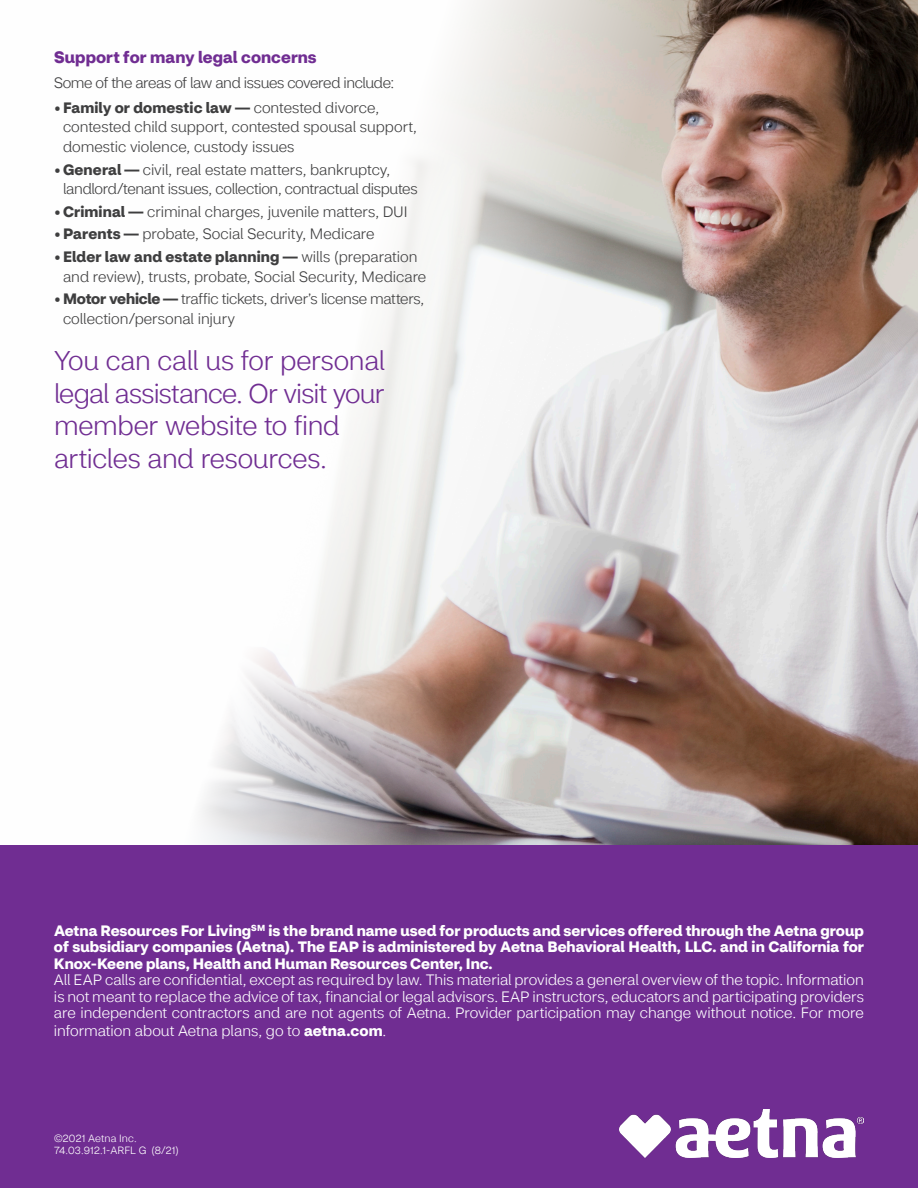
<style>
.page{position:relative;width:918px;height:1188px;background:#fff}
.page>*{position:absolute;margin:0;border:0;box-sizing:border-box;transform-origin:0 0}
.Callout{font:300 27px/32.4px "CVS Health Sans";letter-spacing:-.015em;color:#702d92}
.Body_headline{font:700 16.5px "CVS Health Sans";letter-spacing:.005em;color:#702d92}
.Bullet_List{font:300 15px/19.5px "CVS Health Sans";letter-spacing:-.005em;color:#3e3e3f}
.Disclaimer{font:300 15px/16.5px "CVS Health Sans";color:#fff;text-align:justify}
.Brand_Statment{font:700 15px/16.5px "CVS Health Sans";color:#fff;text-align:justify}
.Body{font:300 15px "CVS Health Sans";letter-spacing:-.025em;color:#3e3e3f}
._12a-_Aetna_is_the_b{font:300 10.5px "CVS Health Sans";letter-spacing:.015em;color:#fff}
.Part_Number_Date_Cop{font:300 10.5px "CVS Health Sans";letter-spacing:.01em;color:#fff}
.s1{font-weight:700}
</style>
<div class="page">
<img style="left:0;top:0;width:918px;height:846px">
<div style="left:0;top:846px;width:918px;height:342px;background:#702d92"></div>
<img style="left:620px;top:1109px;width:244px;height:49px">
<h2 class="Body_headline" style="left:54px;top:47px;width:264px">Support for many legal concerns</h2>
<p class="Body" style="left:54px;top:74px;width:342px">Some of the areas of law and issues covered include:</p>
<p class="Bullet_List" style="left:63px;top:98px;width:356px;text-indent:-9px"><span class="s1">• Family or domestic law —</span> contested divorce, contested child support, contested spousal support, domestic violence, custody issues</p>
<p class="Bullet_List" style="left:63px;top:160px;width:356px;text-indent:-9px"><span class="s1">•General —</span> civil, real estate matters, bankruptcy, landlord/tenant issues, collection, contractual disputes</p>
<p class="Bullet_List" style="left:54px;top:202px;width:355px"><span class="s1">•Criminal —</span> criminal charges, juvenile matters, DUI</p>
<p class="Bullet_List" style="left:54px;top:225px;width:322px"><span class="s1">•Parents —</span> probate, Social Security, Medicare</p>
<p class="Bullet_List" style="left:63px;top:247px;width:365px;text-indent:-9px"><span class="s1">•Elder law and estate planning —</span> wills (preparation and review), trusts, probate, Social Security, Medicare</p>
<p class="Bullet_List" style="left:63px;top:290px;width:363px;text-indent:-9px"><span class="s1">• Motor vehicle —</span> traffic tickets, driver’s license matters, collection/personal injury</p>
<p class="Callout" style="left:54px;top:345px;width:333px">You can call us for personal legal assistance. Or visit your member website to find articles and resources.</p>
<p class="Brand_Statment" style="left:54px;top:922px;width:812px">Aetna Resources For Living<sup>SM</sup> is the brand name used for products and services offered through the Aetna group of subsidiary companies (Aetna). The EAP is administered by Aetna Behavioral Health, LLC. and in California for Knox-Keene plans, Health and Human Resources Center, Inc.</p>
<p class="Disclaimer" style="left:54px;top:972px;width:812px">All EAP calls are confidential, except as required by law. This material provides a general overview of the topic. Information is not meant to replace the advice of tax, financial or legal advisors. EAP instructors, educators and participating providers are independent contractors and are not agents of Aetna. Provider participation may change without notice. For more</p>
<p class="Disclaimer" style="left:54px;top:1023px;width:334px">information about Aetna plans, go to <span class="s1">aetna.com</span>.</p>
<p class="Part_Number_Date_Cop" style="left:54px;top:1132px;width:84px">©2021 Aetna Inc.</p>
<p class="_12a-_Aetna_is_the_b" style="left:54px;top:1144px;width:126px">74.03.912.1-ARFL G (8/21)</p>
</div>
